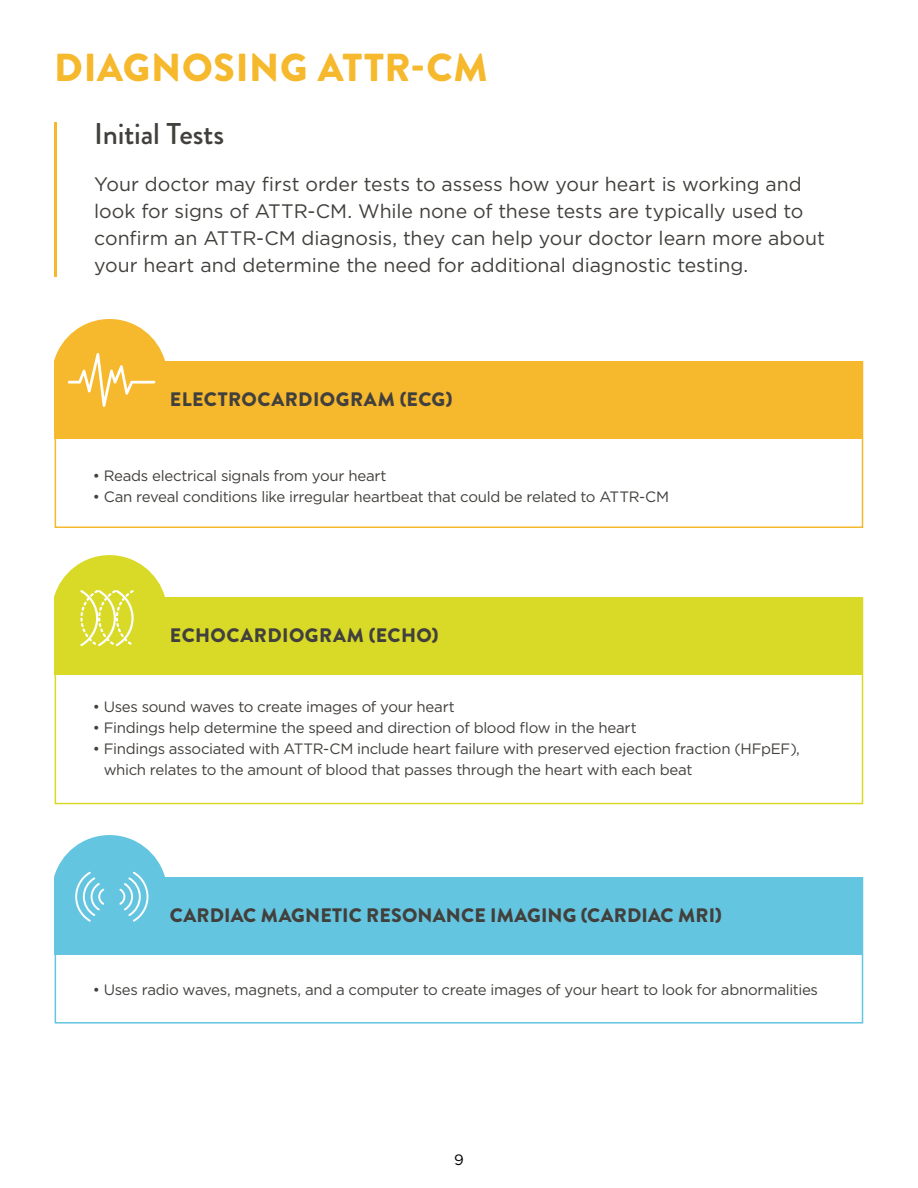
<style>
.page{position:relative;width:918px;height:1188px;background:#fff}
.page>*{position:absolute;margin:0;border:0;box-sizing:border-box;transform-origin:0 0}
.Headline{font:900 39px "Brandon Grotesque";letter-spacing:.02em;color:#f6b82c}
.Headline-2{font:500 30px "Brandon Grotesque";letter-spacing:-.01em;color:#42403d}
.Main_Body_Copy{font:19.5px/27px "Gotham";letter-spacing:-.005em;color:#42403d}
.Headline-3{font:900 19.5px "Brandon Grotesque";letter-spacing:.015em;color:#42403d}
.Main_Body_Copy-2{font:15px/21px "Gotham";letter-spacing:-.02em;color:#42403d}
.t1{font:15px "Gotham";color:#000}
</style>
<div class="page">
<div style="left:55px;top:361px;width:808px;height:167px;border:2px solid #f6b82c"></div>
<div style="left:54px;top:361px;width:808px;height:77px;background:#f6b82c"></div>
<svg style="left:54px;top:319px;width:111px;height:88px"></svg>
<hr style="left:54px;top:123px;width:2px;height:154px;background:#f6b82c">
<div style="left:54px;top:597px;width:808px;height:77px;background:#d9d928"></div>
<svg style="left:54px;top:555px;width:111px;height:91px"></svg>
<div style="left:55px;top:877px;width:808px;height:147px;border:2px solid #64c5e0"></div>
<div style="left:54px;top:877px;width:808px;height:77px;background:#64c5e0"></div>
<svg style="left:54px;top:835px;width:111px;height:87px"></svg>
<p class="Headline" style="left:54px;top:40px;width:435px">DIAGNOSING ATTR-CM</p>
<p class="Headline-2" style="left:94px;top:113px;width:132px">Initial Tests</p>
<p class="Main_Body_Copy" style="left:94px;top:170px;width:732px">Your doctor may first order tests to assess how your heart is working and look for signs of ATTR-CM. While none of these tests are typically used to confirm an ATTR-CM diagnosis, they can help your doctor learn more about your heart and determine the need for additional diagnostic testing.</p>
<p class="Headline-3" style="left:170px;top:386px;width:284px">ELECTROCARDIOGRAM (ECG)</p>
<p class="Main_Body_Copy-2" style="left:93px;top:465px;width:295px">• Reads electrical signals from your heart</p>
<p class="Main_Body_Copy-2" style="left:93px;top:486px;width:578px">• Can reveal conditions like irregular heartbeat that could be related to ATTR-CM</p>
<p class="Headline-3" style="left:170px;top:621px;width:270px">ECHOCARDIOGRAM (ECHO)</p>
<p class="Main_Body_Copy-2" style="left:93px;top:696px;width:364px">• Uses sound waves to create images of your heart</p>
<p class="Main_Body_Copy-2" style="left:93px;top:717px;width:546px">• Findings help determine the speed and direction of blood flow in the heart</p>
<p class="Main_Body_Copy-2" style="left:104px;top:738px;width:698px;text-indent:-11px">• Findings associated with ATTR-CM include heart failure with preserved ejection fraction (HFpEF), which relates to the amount of blood that passes through the heart with each beat</p>
<p class="Headline-3" style="left:170px;top:901px;width:553px">CARDIAC MAGNETIC RESONANCE IMAGING (CARDIAC MRI)</p>
<p class="Main_Body_Copy-2" style="left:93px;top:978px;width:727px">• Uses radio waves, magnets, and a computer to create images of your heart to look for abnormalities</p>
<p class="t1" style="left:454px;top:1151px;width:11px">9</p>
</div>
